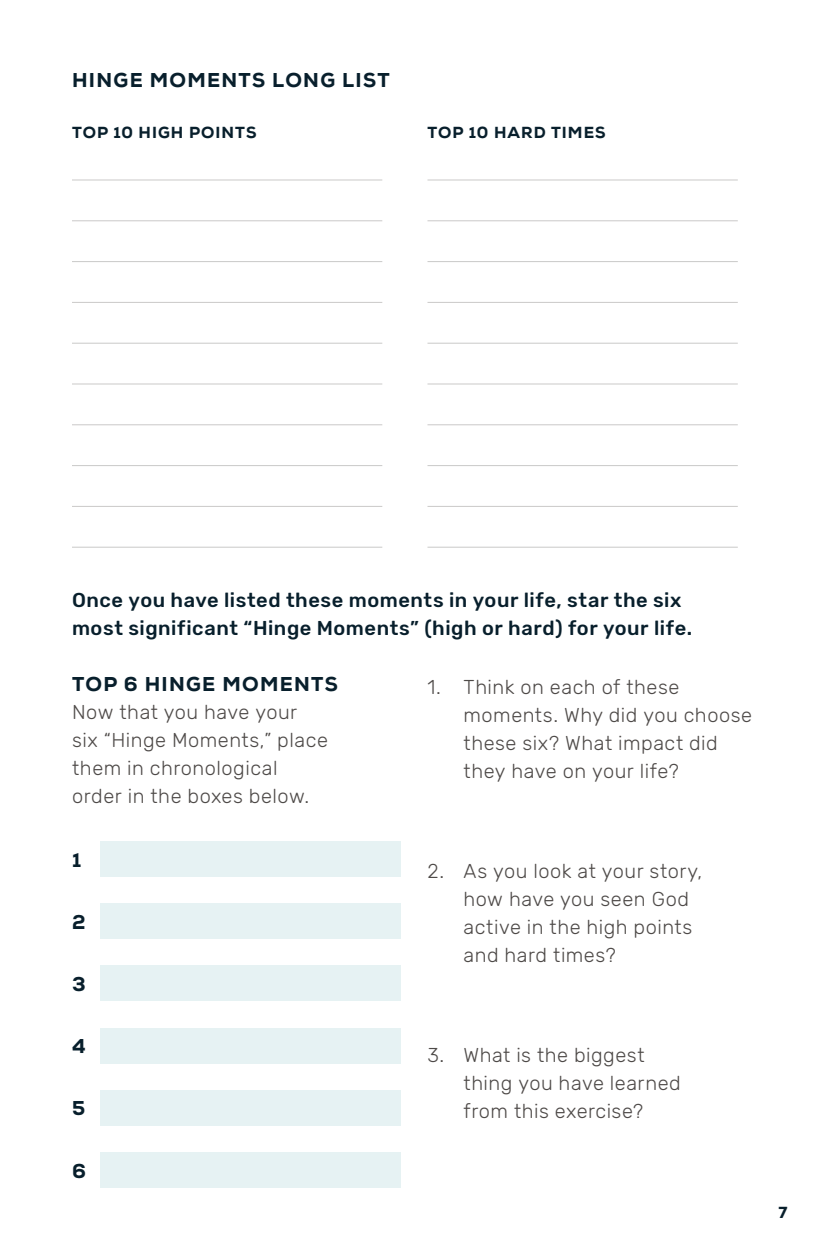
<style>
.page{position:relative;width:828px;height:1260px;background:#fff}
.page>*{position:absolute;margin:0;border:0;box-sizing:border-box;transform-origin:0 0}
.t1{font:300 20px/28px "Rubik";letter-spacing:.025em;color:#4e4a48}
.t2{font:500 20px/28px "Rubik";letter-spacing:.03em;color:#081f2c}
.t3{font:800 20px "Nexa";letter-spacing:.065em;color:#081f2c}
.t4{font:800 16px "Nexa";letter-spacing:.065em;color:#081f2c}
</style>
<div class="page">
<hr style="left:72px;top:179px;width:310px;height:1px;background:#cac9c8">
<hr style="left:72px;top:220px;width:310px;height:1px;background:#cac9c8">
<hr style="left:72px;top:261px;width:310px;height:1px;background:#cac9c8">
<hr style="left:72px;top:302px;width:310px;height:1px;background:#cac9c8">
<hr style="left:72px;top:343px;width:310px;height:1px;background:#cac9c8">
<hr style="left:72px;top:383px;width:310px;height:1px;background:#cac9c8">
<hr style="left:72px;top:424px;width:310px;height:1px;background:#cac9c8">
<hr style="left:72px;top:465px;width:310px;height:1px;background:#cac9c8">
<hr style="left:72px;top:506px;width:310px;height:1px;background:#cac9c8">
<hr style="left:72px;top:547px;width:310px;height:1px;background:#cac9c8">
<hr style="left:428px;top:179px;width:310px;height:1px;background:#cac9c8">
<hr style="left:428px;top:220px;width:310px;height:1px;background:#cac9c8">
<hr style="left:428px;top:261px;width:310px;height:1px;background:#cac9c8">
<hr style="left:428px;top:302px;width:310px;height:1px;background:#cac9c8">
<hr style="left:428px;top:343px;width:310px;height:1px;background:#cac9c8">
<hr style="left:428px;top:383px;width:310px;height:1px;background:#cac9c8">
<hr style="left:428px;top:424px;width:310px;height:1px;background:#cac9c8">
<hr style="left:428px;top:465px;width:310px;height:1px;background:#cac9c8">
<hr style="left:428px;top:506px;width:310px;height:1px;background:#cac9c8">
<hr style="left:428px;top:547px;width:310px;height:1px;background:#cac9c8">
<div style="left:100px;top:841px;width:301px;height:36px;background:#e6f2f3"></div>
<div style="left:100px;top:903px;width:301px;height:36px;background:#e6f2f3"></div>
<div style="left:100px;top:965px;width:301px;height:36px;background:#e6f2f3"></div>
<div style="left:100px;top:1028px;width:301px;height:36px;background:#e6f2f3"></div>
<div style="left:100px;top:1090px;width:301px;height:36px;background:#e6f2f3"></div>
<div style="left:100px;top:1152px;width:301px;height:36px;background:#e6f2f3"></div>
<p class="t3" style="left:72px;top:67px;width:319px">HINGE MOMENTS LONG LIST</p>
<p class="t4" style="left:72px;top:122px;width:186px">TOP 10 HIGH POINTS</p>
<p class="t4" style="left:428px;top:122px;width:180px">TOP 10 HARD TIMES</p>
<p class="t2" style="left:72px;top:586px;width:622px">Once you have listed these moments in your life, star the six most significant “Hinge Moments” (high or hard) for your life.</p>
<p class="t3" style="left:72px;top:671px;width:267px">TOP 6 HINGE MOMENTS</p>
<p class="t1" style="left:72px;top:698px;width:257px">Now that you have your<br>six “Hinge Moments,” place them in chronological order in the boxes below.</p>
<p class="t3" style="left:72px;top:847px;width:11px">1</p>
<p class="t3" style="left:72px;top:909px;width:15px">2</p>
<p class="t3" style="left:72px;top:971px;width:15px">3</p>
<p class="t3" style="left:72px;top:1033px;width:15px">4</p>
<p class="t3" style="left:72px;top:1096px;width:15px">5</p>
<p class="t3" style="left:72px;top:1158px;width:15px">6</p>
<p class="t1" style="left:464px;top:674px;width:290px;text-indent:-36px">1. Think on each of these moments. Why did you choose these six? What impact did they have on your life?</p>
<p class="t1" style="left:464px;top:858px;width:240px;text-indent:-36px">2. As you look at your story, how have you seen God active in the high points and hard times?</p>
<p class="t1" style="left:464px;top:1042px;width:219px;text-indent:-36px">3. What is the biggest thing you have learned from this exercise?</p>
<p class="t4" style="left:779px;top:1202px;width:10px">7</p>
</div>
